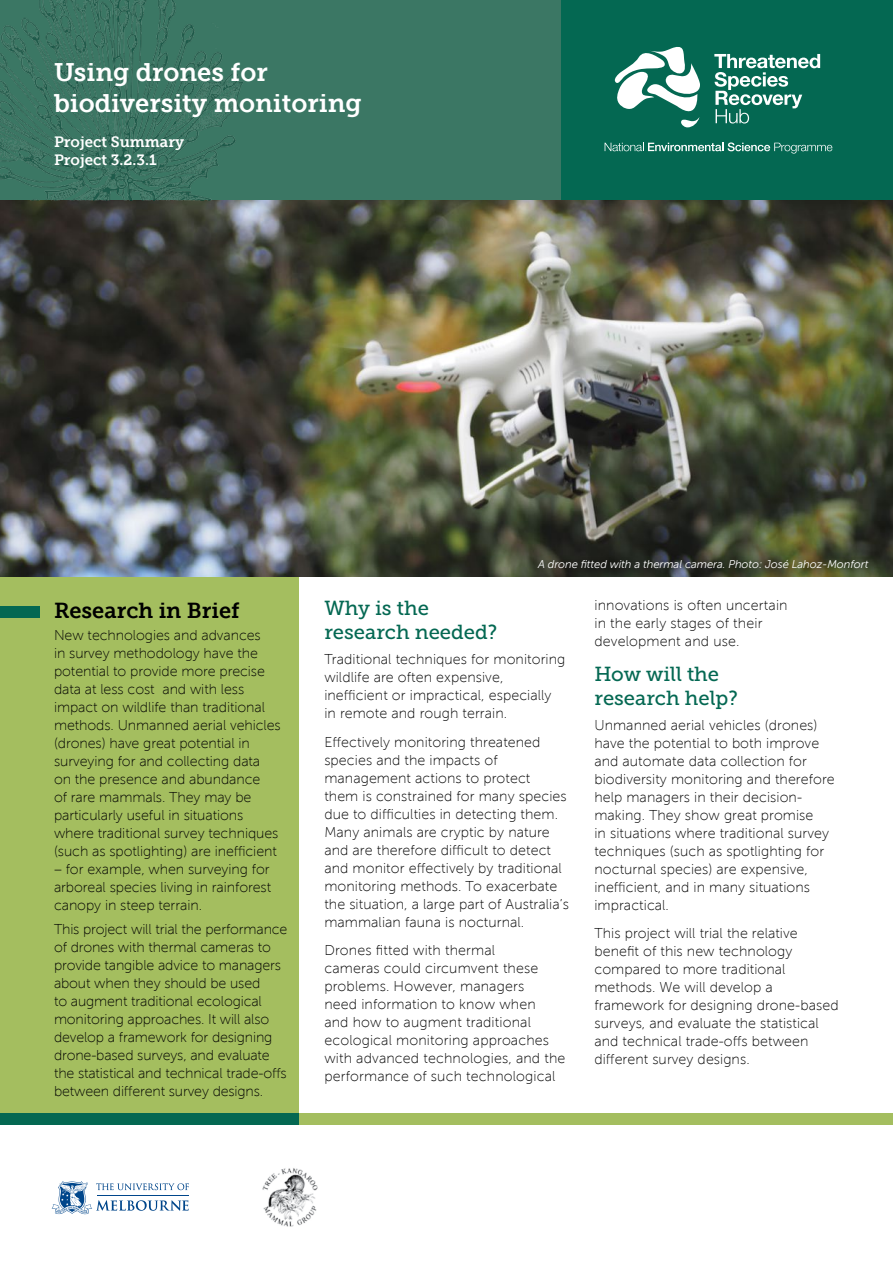
<style>
.page{position:relative;width:893px;height:1263px;background:#fff}
.page>*{position:absolute;margin:0;border:0;box-sizing:border-box;transform-origin:0 0}
.t1{font:25.5px/30.6px "Museo Slab 700";color:#fff}
.t2{font:21.75px "Museo Slab 700";color:#000}
.t3{font:20.25px/24.3px "Museo Slab 500";color:#046852}
.t4{font:15px/18px "Museo Slab 700";color:#fff}
.t5{font:14.25px/18px "Museo Sans 100";letter-spacing:.005em;color:#000}
.t6{font:italic 11.25px "Museo Sans 300";letter-spacing:-.01em;color:#fff}
</style>
<div class="page">
<div style="left:0;top:565px;width:299px;height:549px;background:#a4be5f"></div>
<div style="left:0;top:0;width:586px;height:201px;background:#3b7764"></div>
<div style="left:0;top:1114px;width:893px;height:11px;background:#a4be5f"></div>
<div style="left:0;top:606px;width:40px;height:11px;background:#046852"></div>
<div style="left:561px;top:0;width:332px;height:201px;background:#046852"></div>
<svg style="left:714px;top:54px;width:106px;height:70px"></svg>
<svg style="left:614px;top:47px;width:86px;height:80px"></svg>
<svg style="left:605px;top:142px;width:227px;height:12px"></svg>
<div style="left:0;top:1114px;width:299px;height:11px;background:#046852"></div>
<img style="left:0;top:201px;width:893px;height:375px">
<img style="left:0;top:0;width:269px;height:201px">
<svg style="left:52px;top:1181px;width:137px;height:33px"></svg>
<img style="left:262px;top:1168px;width:56px;height:59px">
<div style="left:534px;top:556px;width:345px;height:23px;background:#000;opacity:.5"></div>
<h1 class="t1" style="left:54px;top:57px;width:309px">Using drones for biodiversity monitoring</h1>
<p class="t4" style="left:54px;top:133px;width:132px">Project Summary<br>Project 3.2.3.1</p>
<p class="t6" style="left:538px;top:558px;width:332px">A drone fitted with a thermal camera. Photo: José Lahoz-Monfort</p>
<h2 class="t2" style="left:54px;top:598px;width:187px">Research in Brief</h2>
<p class="t5" style="left:54px;top:626px;width:228px">New technologies and advances<br>in survey methodology have the potential to provide more precise data at less cost and with less impact on wildlife than traditional methods. Unmanned aerial vehicles (drones) have great potential in surveying for and collecting data on the presence and abundance<br>of rare mammals. They may be particularly useful in situations where traditional survey techniques (such as spotlighting) are inefficient</p>
<p class="t5" style="left:54px;top:860px;width:219px;text-align:justify">– for example, when surveying for arboreal species living in rainforest canopy in steep terrain.</p>
<p class="t5" style="left:54px;top:920px;width:235px">This project will trial the performance of drones with thermal cameras to provide tangible advice to managers about when they should be used<br>to augment traditional ecological monitoring approaches. It will also develop a framework for designing drone-based surveys, and evaluate the statistical and technical trade-offs between different survey designs.</p>
<h3 class="t3" style="left:324px;top:596px;width:175px">Why is the research needed?</h3>
<p class="t5" style="left:324px;top:650px;width:243px">Traditional techniques for monitoring wildlife are often expensive, inefficient or impractical, especially in remote and rough terrain.</p>
<p class="t5" style="left:324px;top:733px;width:246px">Effectively monitoring threatened species and the impacts of management actions to protect<br>them is constrained for many species due to difficulties in detecting them.<br>Many animals are cryptic by nature and are therefore difficult to detect and monitor effectively by traditional monitoring methods. To exacerbate the situation, a large part of Australia’s mammalian fauna is nocturnal.</p>
<p class="t5" style="left:324px;top:941px;width:243px">Drones fitted with thermal<br>cameras could circumvent these problems. However, managers<br>need information to know when<br>and how to augment traditional ecological monitoring approaches with advanced technologies, and the performance of such technological</p>
<p class="t5" style="left:594px;top:596px;width:195px">innovations is often uncertain in the early stages of their development and use.</p>
<h3 class="t3" style="left:594px;top:662px;width:145px">How will the research help?</h3>
<p class="t5" style="left:594px;top:716px;width:242px">Unmanned aerial vehicles (drones) have the potential to both improve and automate data collection for biodiversity monitoring and therefore help managers in their decision&shy;making. They show great promise<br>in situations where traditional survey techniques (such as spotlighting for nocturnal species) are expensive, inefficient, and in many situations impractical.</p>
<p class="t5" style="left:594px;top:925px;width:246px">This project will trial the relative benefit of this new technology compared to more traditional methods. We will develop a framework for designing drone-based surveys, and evaluate the statistical and technical trade-offs between different survey designs.</p>
</div>
